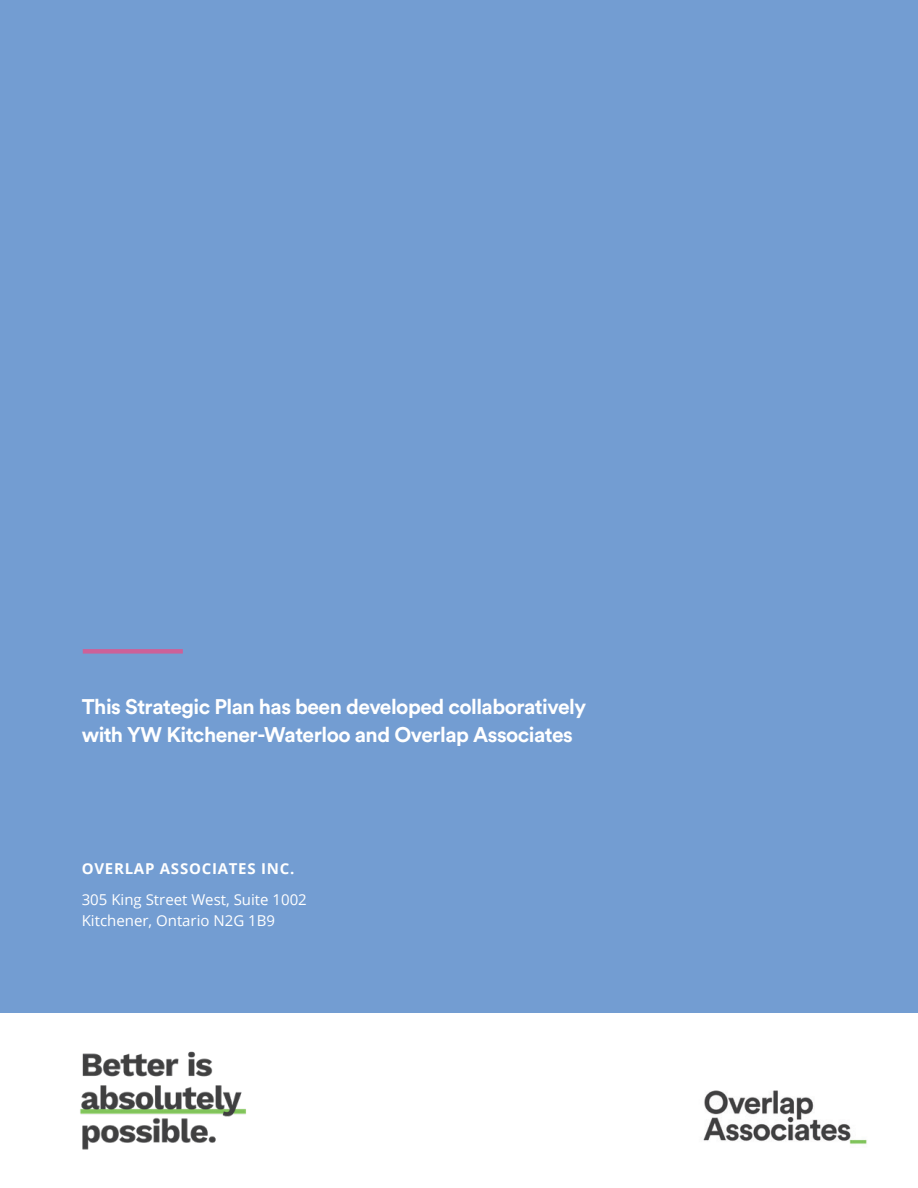
<style>
.page{position:relative;width:918px;height:1188px;background:#fff}
.page>*{position:absolute;margin:0;border:0;box-sizing:border-box;transform-origin:0 0}
.t1{font:700 21px/28.5px "Circular Std";letter-spacing:-.025em;color:#fff}
.t2{font:15px/21px "Open Sans";color:#fff}
.t3{font:700 15px "Open Sans";letter-spacing:.05em;color:#fff}
</style>
<div class="page">
<div style="left:0;top:0;width:918px;height:1013px;background:#739dd2"></div>
<img style="left:80px;top:1051px;width:167px;height:99px">
<img style="left:703px;top:1090px;width:164px;height:55px">
<div style="left:83px;top:649px;width:100px;height:5px;background:#cc6199"></div>
<p class="t1" style="left:82px;top:692px;width:506px">This Strategic Plan has been developed collaboratively with YW Kitchener-Waterloo and Overlap Associates</p>
<p class="t3" style="left:82px;top:858px;width:214px">OVERLAP ASSOCIATES INC.</p>
<p class="t2" style="left:82px;top:889px;width:227px">305 King Street West, Suite 1002<br>Kitchener, Ontario N2G 1B9</p>
</div>
